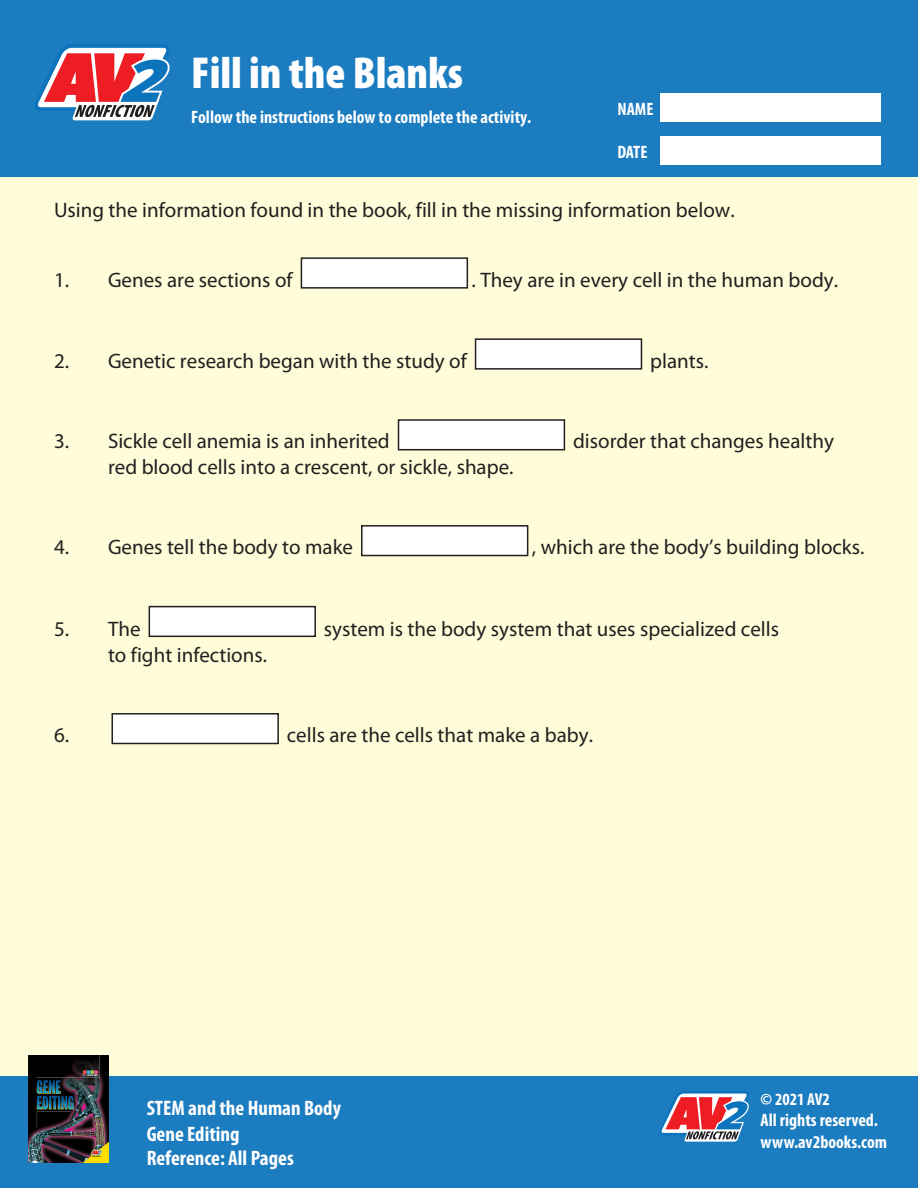
<style>
.page{position:relative;width:918px;height:1188px;background:#fffcd9}
.page>*{position:absolute;margin:0;border:0;box-sizing:border-box;transform-origin:0 0}
.head{font:900 condensed 45px "Myriad Pro";color:#fff}
.Questions{font:21px "Myriad Pro";color:#231f20}
.t1{font:700 condensed 21px/25.2px "Myriad Pro";color:#fff}
.description{font:700 condensed 18px/21.6px "Myriad Pro";color:#fff}
.t2{font:700 condensed 17.25px "Myriad Pro";color:#fff}
</style>
<div class="page">
<div style="left:0;top:0;width:918px;height:177px;background:#1c7cc0"></div>
<div style="left:660px;top:93px;width:220px;height:29px;background:#fff"></div>
<div style="left:660px;top:136px;width:220px;height:29px;background:#fff"></div>
<div style="left:0;top:1076px;width:918px;height:112px;background:#1c7cc0"></div>
<img style="left:29px;top:1056px;width:80px;height:106px">
<div style="left:301px;top:258px;width:166px;height:30px;background:#fff"></div>
<div style="left:301px;top:257px;width:167px;height:32px;border:2px solid #231f20"></div>
<div style="left:476px;top:339px;width:165px;height:30px;background:#fff"></div>
<div style="left:475px;top:338px;width:167px;height:32px;border:2px solid #231f20"></div>
<div style="left:399px;top:420px;width:165px;height:30px;background:#fff"></div>
<div style="left:398px;top:419px;width:167px;height:31px;border:2px solid #231f20"></div>
<div style="left:362px;top:526px;width:166px;height:30px;background:#fff"></div>
<div style="left:361px;top:525px;width:167px;height:31px;border:2px solid #231f20"></div>
<div style="left:149px;top:607px;width:166px;height:29px;background:#fff"></div>
<div style="left:149px;top:606px;width:167px;height:31px;border:2px solid #231f20"></div>
<div style="left:112px;top:714px;width:166px;height:29px;background:#fff"></div>
<div style="left:112px;top:713px;width:167px;height:31px;border:2px solid #231f20"></div>
<svg style="left:659px;top:1091px;width:90px;height:51px"></svg>
<svg style="left:34px;top:44px;width:136px;height:76px"></svg>
<p class="head" style="left:191px;top:44px;width:274px">Fill in the Blanks</p>
<p class="description" style="left:191px;top:106px;width:342px">Follow the instructions below to complete the activity.</p>
<p class="description" style="left:617px;top:98px;width:38px">NAME</p>
<p class="description" style="left:617px;top:141px;width:32px">DATE</p>
<p class="Questions" style="left:54px;top:197px;width:682px">Using the information found in the book, fill in the missing information below.</p>
<p class="Questions" style="left:54px;top:267px;width:240px">1. Genes are sections of</p>
<p class="Questions" style="left:472px;top:267px;width:368px">. They are in every cell in the human body.</p>
<p class="Questions" style="left:54px;top:348px;width:414px">2. Genetic research began with the study of</p>
<p class="Questions" style="left:650px;top:348px;width:60px">plants.</p>
<p class="Questions" style="left:54px;top:428px;width:337px">3. Sickle cell anemia is an inherited</p>
<p class="Questions" style="left:573px;top:428px;width:262px">disorder that changes healthy</p>
<p class="Questions" style="left:108px;top:454px;width:407px">red blood cells into a crescent, or sickle, shape.</p>
<p class="Questions" style="left:54px;top:534px;width:301px">4. Genes tell the body to make</p>
<p class="Questions" style="left:532px;top:534px;width:334px">, which are the body’s building blocks.</p>
<p class="Questions" style="left:54px;top:616px;width:88px">5. The</p>
<p class="Questions" style="left:324px;top:616px;width:457px">system is the body system that uses specialized cells</p>
<p class="Questions" style="left:108px;top:642px;width:161px">to fight infections.</p>
<p class="Questions" style="left:54px;top:722px;width:17px">6.</p>
<p class="Questions" style="left:287px;top:722px;width:308px">cells are the cells that make a baby.</p>
<p class="t1" style="left:147px;top:1095px;width:196px">STEM and the Human Body<br>Gene Editing</p>
<p class="t1" style="left:147px;top:1145px;width:149px">Reference: All Pages</p>
<p class="t2" style="left:761px;top:1088px;width:71px">© 2021 AV2</p>
<p class="description" style="left:761px;top:1109px;width:128px">All rights reserved. www.av2books.com</p>
</div>
